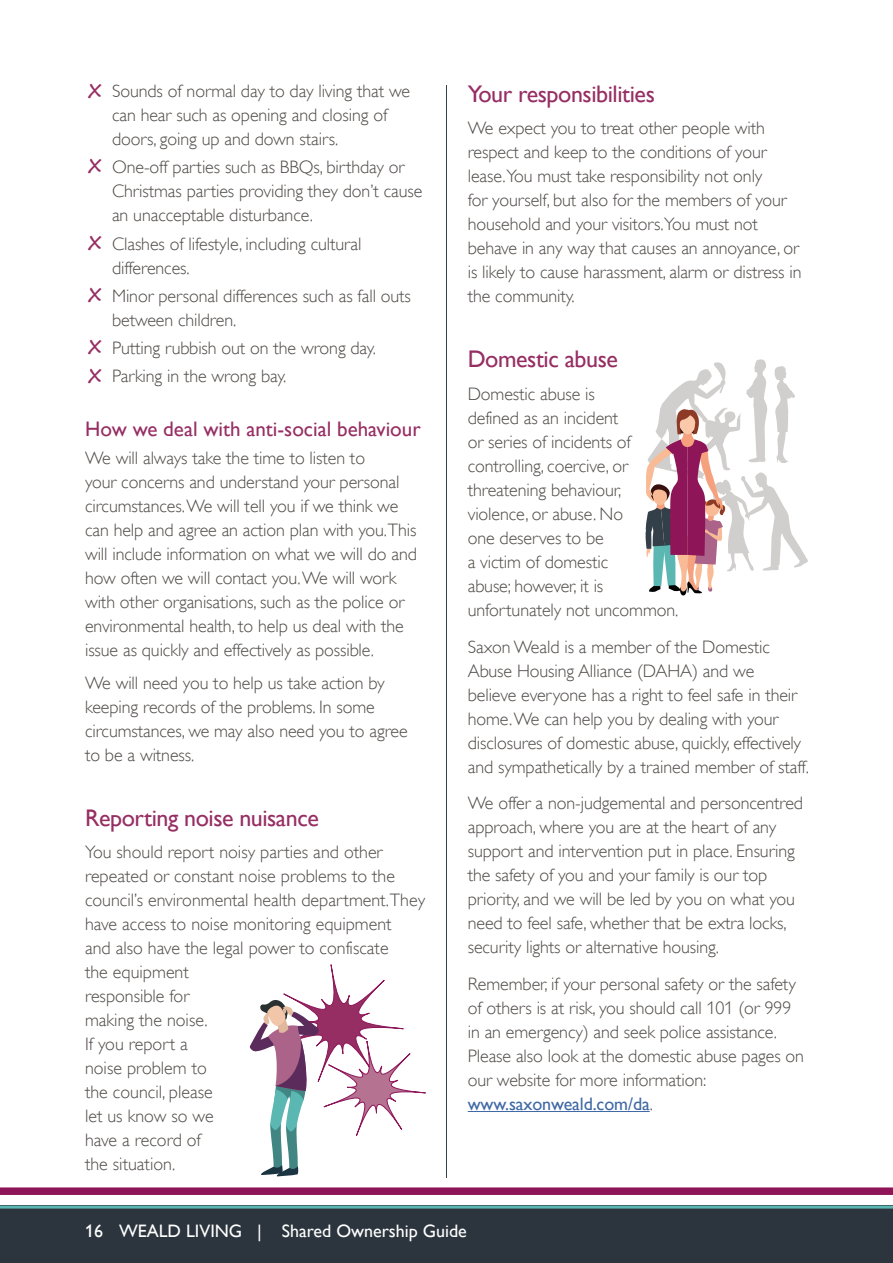
<style>
.page{position:relative;width:893px;height:1263px;background:#fff}
.page>*{position:absolute;margin:0;border:0;box-sizing:border-box;transform-origin:0 0}
.t1{font:24px "Gill Alt One";letter-spacing:-.02em;color:#962e63}
.t2{font:21px "Gill Alt One";color:#962e63}
.t3{font:300 18px/24px "Gill Alt One";letter-spacing:-.005em;color:#4e4a47}
.t4{font:18px "Gill Alt One";color:#fff}
.t5{font:700 18px/28.5px "Segoe Print";color:#962e63}
.s1{font-weight:400;color:#3f68a5}
</style>
<div class="page">
<div style="left:0;top:1205px;width:893px;height:58px;background:#2c353e"></div>
<div style="left:0;top:1187px;width:893px;height:8px;background:#8d1558"></div>
<hr style="left:0;top:1205px;width:893px;height:3px;background:#5ab7b2">
<hr style="left:446px;top:85px;width:1px;height:1093px;background:#333f49">
<hr style="left:468px;top:1111px;width:182px;height:1px;background:#3f68a5">
<svg style="left:645px;top:359px;width:163px;height:237px"></svg>
<svg style="left:250px;top:964px;width:176px;height:212px"></svg>
<p class="t5" style="left:88px;top:76px;width:15px">X</p>
<p class="t3" style="left:112px;top:79px;width:299px">Sounds of normal day to day living that we can hear such as opening and closing of doors, going up and down stairs.</p>
<p class="t3" style="left:112px;top:155px;width:312px">One-off parties such as BBQs, birthday or<br>Christmas parties providing they don’t cause an unacceptable disturbance.</p>
<p class="t3" style="left:112px;top:231px;width:251px">Clashes of lifestyle, including cultural differences.</p>
<p class="t3" style="left:112px;top:284px;width:300px">Minor personal differences such as fall outs between children.</p>
<p class="t3" style="left:112px;top:334px;width:265px;line-height:28.2px">Putting rubbish out on the wrong day.<br>Parking in the wrong bay.</p>
<p class="t2" style="left:85px;top:417px;width:337px">How we deal with anti-social behaviour</p>
<p class="t3" style="left:85px;top:446px;width:333px">We will always take the time to listen to<br>your concerns and understand your personal circumstances. We will tell you if we think we can help and agree an action plan with you.This will include information on what we will do and how often we will contact you. We will work with other organisations, such as the police or environmental health, to help us deal with the issue as quickly and effectively as possible.</p>
<p class="t3" style="left:85px;top:670px;width:324px">We will need you to help us take action by keeping records of the problems. In some circumstances, we may also need you to agree to be a witness.</p>
<p class="t5" style="left:88px;top:151px;width:15px">X</p>
<p class="t5" style="left:88px;top:228px;width:15px">X</p>
<p class="t5" style="left:88px;top:279px;width:15px">X</p>
<p class="t5" style="left:88px;top:332px;width:15px">X<br>X</p>
<h1 class="t1" style="left:85px;top:804px;width:235px">Reporting noise nuisance</h1>
<p class="t3" style="left:85px;top:840px;width:342px">You should report noisy parties and other repeated or constant noise problems to the council’s environmental health department.They have access to noise monitoring equipment<br>and also have the legal power to confiscate<br>the equipment<br>responsible for<br>making the noise.<br>If you report a<br>noise problem to<br>the council, please<br>let us know so we<br>have a record of<br>the situation.</p>
<h1 class="t1" style="left:468px;top:80px;width:189px">Your responsibilities</h1>
<p class="t3" style="left:468px;top:116px;width:335px">We expect you to treat other people with respect and keep to the conditions of your lease.You must take responsibility not only<br>for yourself, but also for the members of your household and your visitors.You must not behave in any way that causes an annoyance, or is likely to cause harassment, alarm or distress in the community.</p>
<h1 class="t1" style="left:468px;top:345px;width:152px">Domestic abuse</h1>
<p class="t3" style="left:468px;top:382px;width:212px">Domestic abuse is<br>defined as an incident<br>or series of incidents of controlling, coercive, or threatening behaviour, violence, or abuse. No<br>one deserves to be<br>a victim of domestic<br>abuse; however, it is unfortunately not uncommon.</p>
<p class="t3" style="left:468px;top:634px;width:343px">Saxon Weald is a member of the Domestic Abuse Housing Alliance (DAHA) and we<br>believe everyone has a right to feel safe in their home. We can help you by dealing with your disclosures of domestic abuse, quickly, effectively and sympathetically by a trained member of staff.</p>
<p class="t3" style="left:468px;top:791px;width:337px">We offer a non-judgemental and personcentred approach, where you are at the heart of any support and intervention put in place. Ensuring the safety of you and your family is our top priority, and we will be led by you on what you need to feel safe, whether that be extra locks, security lights or alternative housing.</p>
<p class="t3" style="left:468px;top:972px;width:338px">Remember, if your personal safety or the safety of others is at risk, you should call 101 (or 999 in an emergency) and seek police assistance.<br>Please also look at the domestic abuse pages on our website for more information: <span class="s1">www.saxonweald.com/da</span>.</p>
<p class="t4" style="left:85px;top:1220px;width:383px">16 WEALD LIVING | Shared Ownership Guide</p>
</div>
